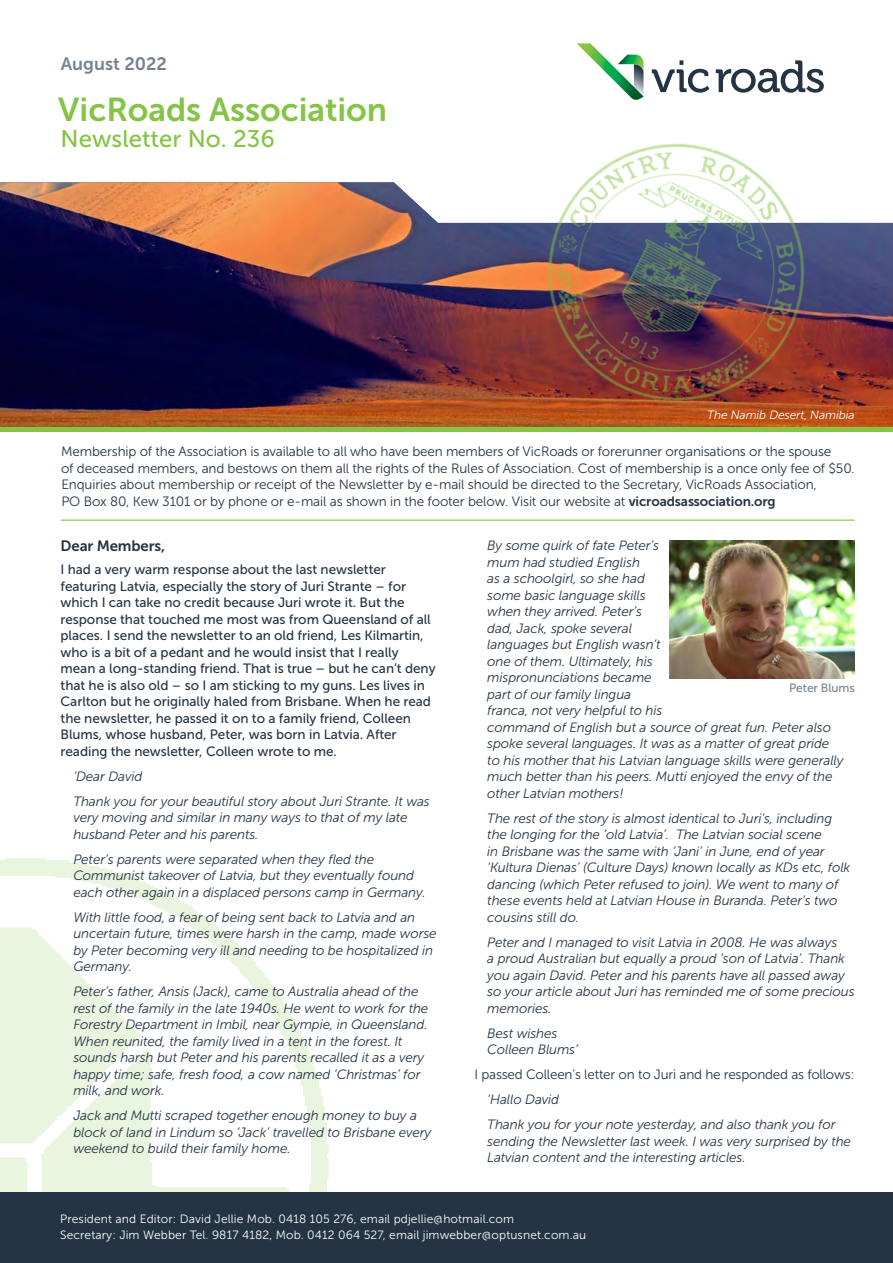
<style>
.page{position:relative;width:893px;height:1263px;background:#fff}
.page>*{position:absolute;margin:0;border:0;box-sizing:border-box;transform-origin:0 0}
.t1{font:33px "Museo Sans 700";color:#85c446}
.t2{font:24px "Museo Sans 500";color:#85c446}
.t3{font:18px "Museo Sans 700";color:#77848f}
.t4{font:15px "Museo Sans 700";letter-spacing:-.01em;color:#243444}
.t5{font:italic 13.5px/16.5px "Museo Sans 300";letter-spacing:-.01em;color:#243444}
.t6{font:13.5px/16.5px "Museo Sans 500";letter-spacing:-.005em;color:#243444}
.t7{font:13.5px/16.5px "Museo Sans 300";letter-spacing:-.01em;color:#243444}
.t8{font:12px/15.8px "Museo Sans 300";letter-spacing:.01em;color:#fff}
.t9{font:italic 12px "Museo Sans 300";letter-spacing:-.01em;color:#fff}
.t10{font:12px "Museo Sans 500";letter-spacing:-.01em;color:#77848f}
.s1{font-family:"Museo Sans 700"}
</style>
<div class="page">
<img style="left:0;top:182px;width:893px;height:245px">
<img style="left:0;top:858px;width:405px;height:335px">
<svg style="left:652px;top:60px;width:57px;height:33px"></svg>
<svg style="left:716px;top:60px;width:108px;height:33px"></svg>
<svg style="left:577px;top:43px;width:66px;height:53px"></svg>
<div style="left:0;top:427px;width:893px;height:5px;background:#85c446"></div>
<img style="left:499px;top:96px;width:357px;height:331px">
<div style="left:0;top:1193px;width:893px;height:70px;background:#243444"></div>
<hr style="left:61px;top:519px;width:794px;height:2px;background:#85c446">
<img style="left:670px;top:540px;width:185px;height:139px">
<h3 class="t3" style="left:61px;top:54px;width:108px">August 2022</h3>
<h1 class="t1" style="left:58px;top:92px;width:330px">VicRoads Association</h1>
<h2 class="t2" style="left:61px;top:126px;width:216px">Newsletter No. 236</h2>
<p class="t9" style="left:707px;top:408px;width:149px">The Namib Desert, Namibia</p>
<p class="t7" style="left:61px;top:444px;width:795px">Membership of the Association is available to all who have been members of VicRoads or forerunner organisations or the spouse<br>of deceased members, and bestows on them all the rights of the Rules of Association. Cost of membership is a once only fee of $50.<br>Enquiries about membership or receipt of the Newsletter by e-mail should be directed to the Secretary, VicRoads Association,<br>PO Box 80, Kew 3101 or by phone or e-mail as shown in the footer below. Visit our website at <span class="s1">vicroadsassociation.org</span></p>
<p class="t4" style="left:61px;top:538px;width:106px">Dear Members,</p>
<p class="t6" style="left:61px;top:561px;width:376px">I had a very warm response about the last newsletter featuring Latvia, especially the story of Juri Strante – for which I can take no credit because Juri wrote it. But the response that touched me most was from Queensland of all places. I send the newsletter to an old friend, Les Kilmartin, who is a bit of a pedant and he would insist that I really mean a long-standing friend. That is true – but he can’t deny that he is also old – so I am sticking to my guns. Les lives in Carlton but he originally haled from Brisbane. When he read the newsletter, he passed it on to a family friend, Colleen Blums, whose husband, Peter, was born in Latvia. After reading the newsletter, Colleen wrote to me.</p>
<p class="t5" style="left:73px;top:764px;width:358px;line-height:25px">‘Dear David<br>Thank you for your beautiful story about Juri Strante. It was</p>
<p class="t5" style="left:73px;top:809px;width:336px">very moving and similar in many ways to that of my late husband Peter and his parents.</p>
<p class="t5" style="left:73px;top:851px;width:354px">Peter’s parents were separated when they fled the<br>Communist takeover of Latvia, but they eventually found each other again in a displaced persons camp in Germany.</p>
<p class="t5" style="left:73px;top:909px;width:365px">With little food, a fear of being sent back to Latvia and an uncertain future, times were harsh in the camp, made worse by Peter becoming very ill and needing to be hospitalized in Germany.</p>
<p class="t5" style="left:73px;top:983px;width:357px">Peter’s father, Ansis (Jack), came to Australia ahead of the rest of the family in the late 1940s. He went to work for the Forestry Department in Imbil, near Gympie, in Queensland.<br>When reunited, the family lived in a tent in the forest. It sounds harsh but Peter and his parents recalled it as a very happy time; safe, fresh food, a cow named ‘Christmas’ for milk, and work.</p>
<p class="t5" style="left:73px;top:1107px;width:359px">Jack and Mutti scraped together enough money to buy a block of land in Lindum so ‘Jack’ travelled to Brisbane every weekend to build their family home.</p>
<p class="t5" style="left:487px;top:537px;width:358px">By some quirk of fate Peter’s<br>mum had studied English<br>as a schoolgirl, so she had<br>some basic language skills<br>when they arrived. Peter’s<br>dad, Jack, spoke several<br>languages but English wasn’t<br>one of them. Ultimately, his<br>mispronunciations became<br>part of our family lingua<br>franca, not very helpful to his<br>command of English but a source of great fun. Peter also spoke several languages. It was as a matter of great pride to his mother that his Latvian language skills were generally much better than his peers. Mutti enjoyed the envy of the other Latvian mothers!</p>
<p class="t5" style="left:487px;top:810px;width:364px">The rest of the story is almost identical to Juri’s, including the longing for the ‘old Latvia’. The Latvian social scene<br>in Brisbane was the same with ‘Jani’ in June, end of year ‘Kultura Dienas’ (Culture Days) known locally as KDs etc, folk dancing (which Peter refused to join). We went to many of these events held at Latvian House in Buranda. Peter’s two cousins still do.</p>
<p class="t5" style="left:487px;top:934px;width:369px">Peter and I managed to visit Latvia in 2008. He was always<br>a proud Australian but equally a proud ‘son of Latvia’. Thank you again David. Peter and his parents have all passed away so your article about Juri has reminded me of some precious memories.</p>
<p class="t5" style="left:487px;top:1025px;width:92px">Best wishes<br>Colleen Blums’</p>
<p class="t7" style="left:475px;top:1066px;width:381px">I passed Colleen’s letter on to Juri and he responded as follows:</p>
<p class="t5" style="left:487px;top:1087px;width:350px;line-height:25px">‘Hallo David<br>Thank you for your note yesterday, and also thank you for</p>
<p class="t5" style="left:487px;top:1133px;width:365px">sending the Newsletter last week. I was very surprised by the<br>Latvian content and the interesting articles.</p>
<p class="t10" style="left:789px;top:681px;width:67px">Peter Blums</p>
<p class="t8" style="left:60px;top:1211px;width:527px">President and Editor: David Jellie Mob. 0418 105 276, email pdjellie@hotmail.com<br>Secretary: Jim Webber Tel. 9817 4182, Mob. 0412 064 527, email jimwebber@optusnet.com.au</p>
</div>
